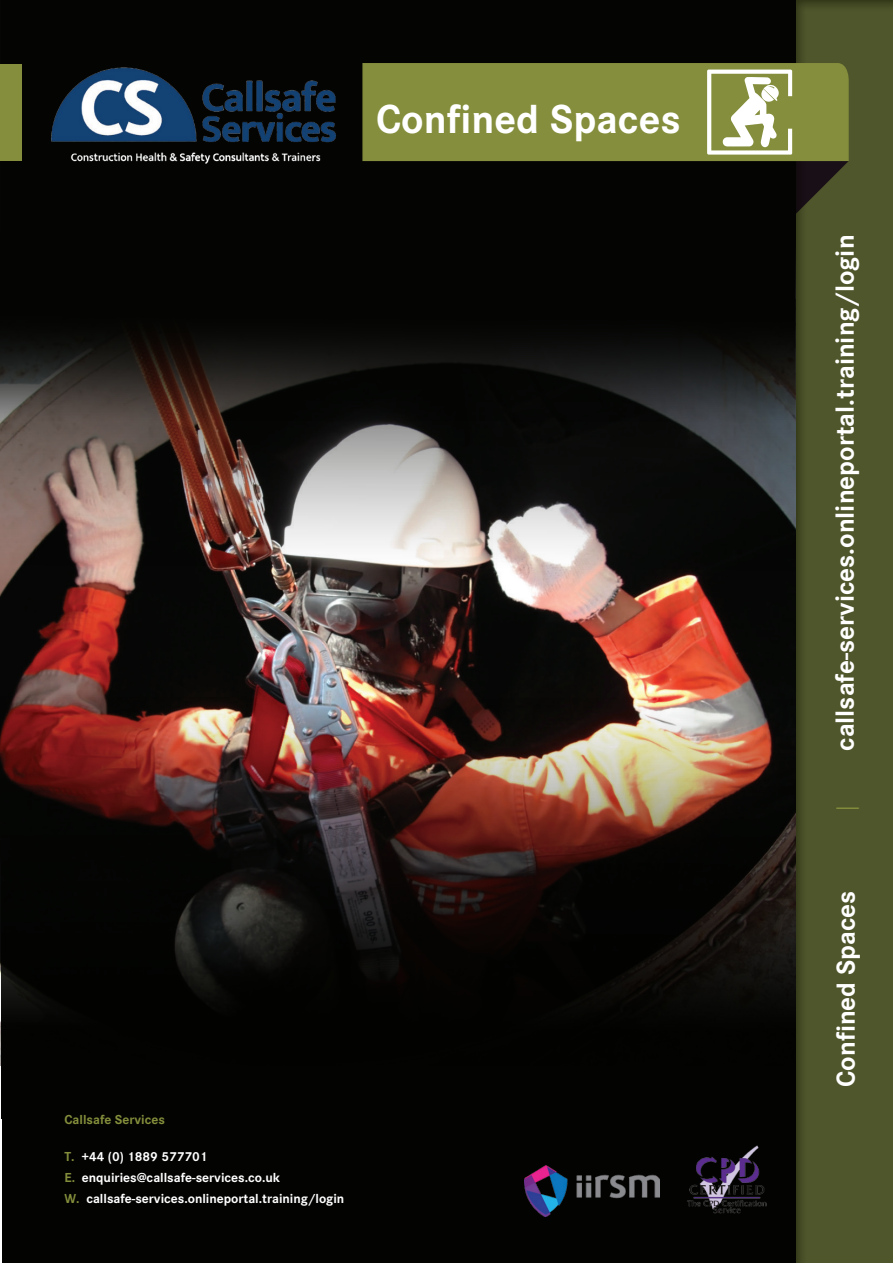
<style>
.page{position:relative;width:893px;height:1263px;background:#fff}
.page>*{position:absolute;margin:0;border:0;box-sizing:border-box;transform-origin:0 0}
.t1{font:700 42px "Corporate S";color:#fff}
.t2{font:700 27.15px "Corporate S";color:#fff}
.t3{font:700 27px "Corporate S";color:#fff}
.t4{font:300 27px "Corporate S";color:#858e3b}
.t5{font:700 13.5px/21px "Corporate S";color:#fff}
.t6{font:700 13.5px "Corporate S";color:#858e3b}
.s1{color:#858e3b}
</style>
<div class="page">
<img style="left:0;top:599px;width:796px;height:62px">
<img style="left:0;top:661px;width:796px;height:602px">
<img style="left:0;top:0;width:796px;height:599px">
<div style="left:797px;top:1px;width:96px;height:1262px;background:#555c30"></div>
<svg style="left:796px;top:162px;width:52px;height:52px"></svg>
<div style="left:362px;top:62px;width:487px;height:100px;background:#858e3c"></div>
<div style="left:0;top:64px;width:21px;height:96px;background:#858e3c"></div>
<img style="left:0;top:232px;width:795px;height:200px">
<img style="left:686px;top:1144px;width:81px;height:74px">
<img style="left:524px;top:1165px;width:136px;height:52px">
<svg style="left:707px;top:70px;width:85px;height:85px"></svg>
<img style="left:45px;top:55px;width:298px;height:117px">
<h1 class="t1" style="left:376px;top:90px;width:306px">Confined Spaces</h1>
<p class="t6" style="left:64px;top:1110px;width:102px">Callsafe Services</p>
<p class="t5" style="left:64px;top:1146px;width:281px"><span class="s1">T.</span> +44 (0) 1889 577701<br><span class="s1">E.</span> enquiries@callsafe-services.co.uk<br><span class="s1">W.</span> callsafe-services.onlineportal.training/login</p>
<h2 class="t2" style="left:826px;top:751px;width:518px;rotate:-90deg">callsafe-services.onlineportal.training/login</h2>
<h3 class="t4" style="left:828px;top:815px;width:15px;rotate:-90deg">|</h3>
<h3 class="t3" style="left:827px;top:1087px;width:197px;rotate:-90deg">Confined Spaces</h3>
</div>
